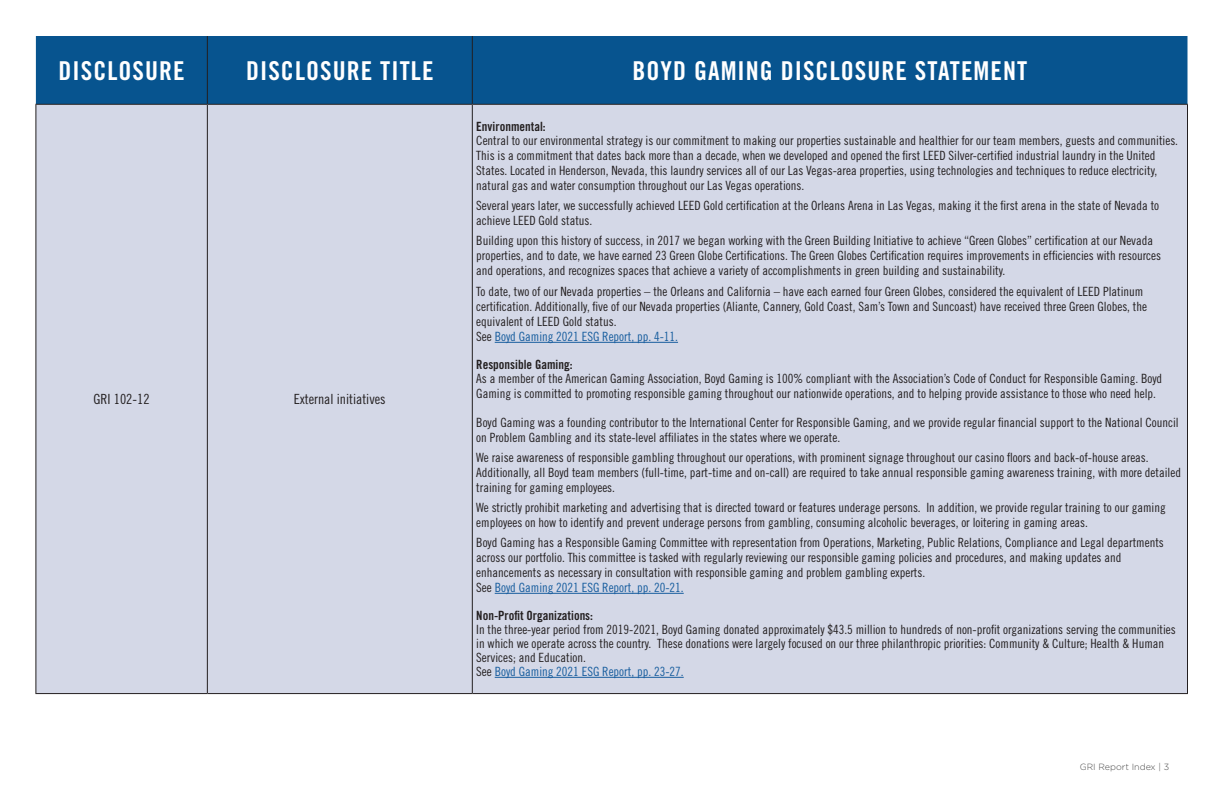
<style>
.page{position:relative;width:1224px;height:792px;background:#fff}
.page>*{position:absolute;margin:0;border:0;box-sizing:border-box;transform-origin:0 0}
.t1{font:26px "Trade Gothic LT Std Bd Cn 20";letter-spacing:.04em;color:#fff}
.t2{font:14px "Trade Gothic LT Std Cn 18";color:#231f20}
.t3{font:12.8px/15px "Trade Gothic LT Std Cn 18";color:#231f20}
.t4{font:12.8px "Trade Gothic LT Std Bd Cn 20";color:#231f20}
.t5{font:300 9px "Gotham";color:#4c4c4c}
.s1{color:#175d9e}
</style>
<div class="page">
<div style="left:36px;top:36px;width:1152px;height:68px;background:#07548f"></div>
<div style="left:36px;top:105px;width:1151px;height:588px;background:#d4d8e7"></div>
<hr style="left:207px;top:36px;width:1px;height:68px;background:#231f20">
<hr style="left:472px;top:36px;width:1px;height:68px;background:#231f20">
<hr style="left:35px;top:104px;width:172px;height:1px;background:#231f20">
<hr style="left:35px;top:105px;width:1px;height:588px;background:#231f20">
<hr style="left:207px;top:104px;width:265px;height:1px;background:#231f20">
<hr style="left:207px;top:105px;width:1px;height:588px;background:#231f20">
<hr style="left:472px;top:104px;width:716px;height:1px;background:#231f20">
<hr style="left:472px;top:105px;width:1px;height:588px;background:#231f20">
<hr style="left:1187px;top:105px;width:1px;height:588px;background:#231f20">
<hr style="left:35px;top:693px;width:172px;height:1px;background:#231f20">
<hr style="left:207px;top:693px;width:265px;height:1px;background:#231f20">
<hr style="left:472px;top:693px;width:716px;height:1px;background:#231f20">
<hr style="left:495px;top:342px;width:183px;height:1px;background:#175d9e">
<hr style="left:495px;top:593px;width:189px;height:1px;background:#175d9e">
<hr style="left:495px;top:677px;width:189px;height:1px;background:#175d9e">
<h1 class="t1" style="left:58px;top:54px;width:128px">DISCLOSURE</h1>
<h1 class="t1" style="left:246px;top:54px;width:189px">DISCLOSURE TITLE</h1>
<h1 class="t1" style="left:633px;top:54px;width:396px">BOYD GAMING DISCLOSURE STATEMENT</h1>
<p class="t2" style="left:94px;top:391px;width:57px">GRI 102-12</p>
<p class="t2" style="left:294px;top:391px;width:93px">External initiatives</p>
<p class="t4" style="left:476px;top:119px;width:71px">Environmental:</p>
<p class="t3" style="left:476px;top:133px;width:703px">Central to our environmental strategy is our commitment to making our properties sustainable and healthier for our team members, guests and communities.<br>This is a commitment that dates back more than a decade, when we developed and opened the first LEED Silver-certified industrial laundry in the United States. Located in Henderson, Nevada, this laundry services all of our Las Vegas-area properties, using technologies and techniques to reduce electricity, natural gas and water consumption throughout our Las Vegas operations.</p>
<p class="t3" style="left:476px;top:198px;width:684px">Several years later, we successfully achieved LEED Gold certification at the Orleans Arena in Las Vegas, making it the first arena in the state of Nevada to achieve LEED Gold status.</p>
<p class="t3" style="left:476px;top:233px;width:686px">Building upon this history of success, in 2017 we began working with the Green Building Initiative to achieve “Green Globes” certification at our Nevada properties, and to date, we have earned 23 Green Globe Certifications. The Green Globes Certification requires improvements in efficiencies with resources and operations, and recognizes spaces that achieve a variety of accomplishments in green building and sustainability.</p>
<p class="t3" style="left:476px;top:284px;width:672px">To date, two of our Nevada properties – the Orleans and California – have each earned four Green Globes, considered the equivalent of LEED Platinum certification. Additionally, five of our Nevada properties (Aliante, Cannery, Gold Coast, Sam’s Town and Suncoast) have received three Green Globes, the equivalent of LEED Gold status.<br>See <span class="s1">Boyd Gaming 2021 ESG Report, pp. 4-11.</span></p>
<p class="t4" style="left:476px;top:357px;width:98px">Responsible Gaming:</p>
<p class="t3" style="left:476px;top:371px;width:687px">As a member of the American Gaming Association, Boyd Gaming is 100% compliant with the Association’s Code of Conduct for Responsible Gaming. Boyd<br>Gaming is committed to promoting responsible gaming throughout our nationwide operations, and to helping provide assistance to those who need help.</p>
<p class="t3" style="left:476px;top:415px;width:704px">Boyd Gaming was a founding contributor to the International Center for Responsible Gaming, and we provide regular financial support to the National Council on Problem Gambling and its state-level affiliates in the states where we operate.</p>
<p class="t3" style="left:476px;top:450px;width:706px">We raise awareness of responsible gambling throughout our operations, with prominent signage throughout our casino floors and back-of-house areas.<br>Additionally, all Boyd team members (full-time, part-time and on-call) are required to take annual responsible gaming awareness training, with more detailed training for gaming employees.</p>
<p class="t3" style="left:476px;top:500px;width:691px">We strictly prohibit marketing and advertising that is directed toward or features underage persons. In addition, we provide regular training to our gaming employees on how to identify and prevent underage persons from gambling, consuming alcoholic beverages, or loitering in gaming areas.</p>
<p class="t3" style="left:476px;top:535px;width:689px">Boyd Gaming has a Responsible Gaming Committee with representation from Operations, Marketing, Public Relations, Compliance and Legal departments across our portfolio. This committee is tasked with regularly reviewing our responsible gaming policies and procedures, and making updates and enhancements as necessary in consultation with responsible gaming and problem gambling experts.<br>See <span class="s1">Boyd Gaming 2021 ESG Report, pp. 20-21.</span></p>
<p class="t4" style="left:476px;top:608px;width:118px">Non-Profit Organizations:</p>
<p class="t3" style="left:476px;top:622px;width:701px;line-height:14px">In the three-year period from 2019-2021, Boyd Gaming donated approximately $43.5 million to hundreds of non-profit organizations serving the communities in which we operate across the country. These donations were largely focused on our three philanthropic priorities: Community &amp; Culture; Health &amp; Human Services; and Education.<br>See <span class="s1">Boyd Gaming 2021 ESG Report, pp. 23-27.</span></p>
<p class="t5" style="left:1080px;top:762px;width:91px">GRI Report Index | 3</p>
</div>
